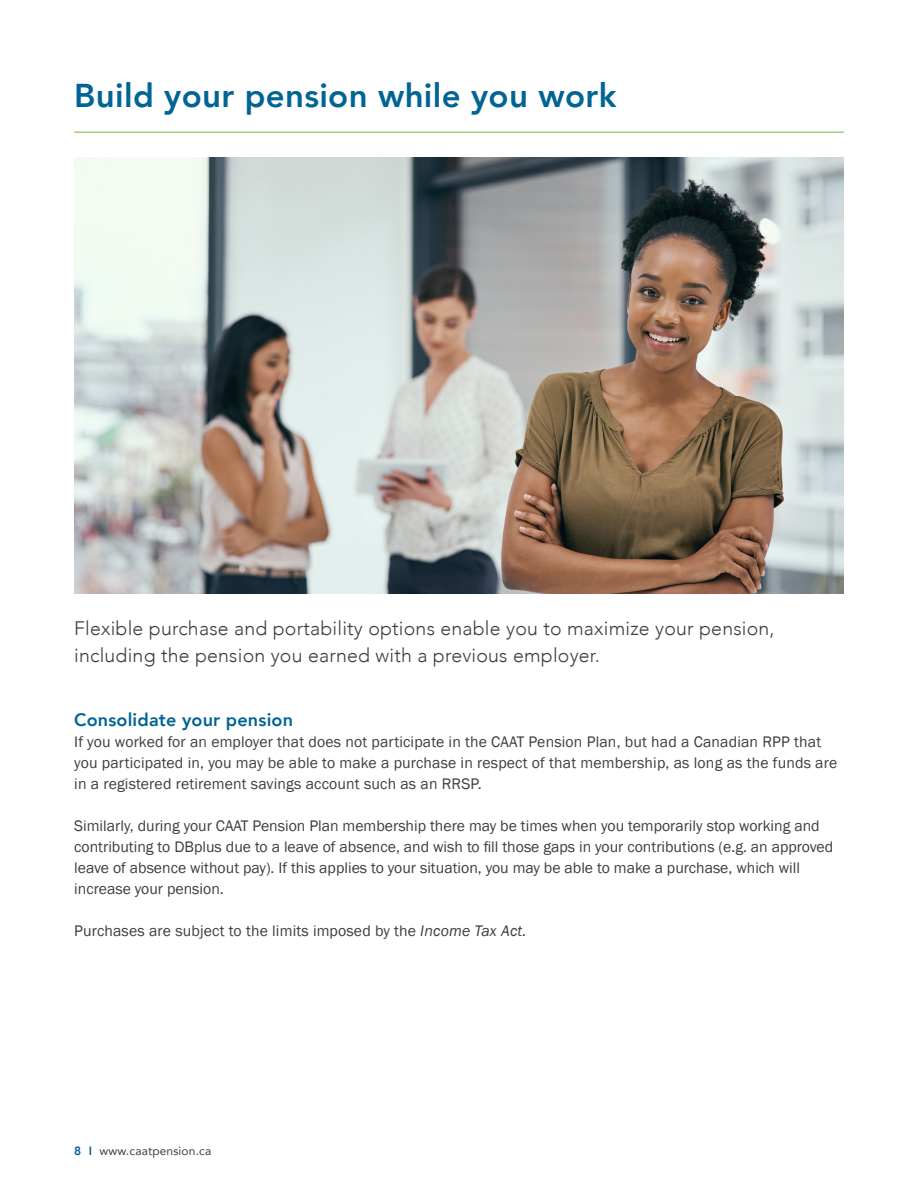
<style>
.page{position:relative;width:918px;height:1188px;background:#fff}
.page>*{position:absolute;margin:0;border:0;box-sizing:border-box;transform-origin:0 0}
.t1{font:800 33px "Avenir";letter-spacing:.01em;color:#006494}
.Paragraph_Intro_Text{font:300 19.5px/27px "Avenir";letter-spacing:.01em;color:#3e3e3f}
.t2{font:800 18px "Avenir";letter-spacing:.01em;color:#006494}
.Body_Copy{font:15.75px/21px "Franklin Gothic";color:#3e3e3f}
.t3{font:12px "Avenir";letter-spacing:.01em;color:#3e3e3f}
.s1{font-style:italic}
.s2{font-weight:800;color:#006494}
</style>
<div class="page">
<img style="left:74px;top:157px;width:770px;height:437px">
<hr style="left:74px;top:132px;width:770px;height:1px;background:#6cb43f">
<h2 class="t1" style="left:74px;top:70px;width:544px">Build your pension while you work</h2>
<p class="Paragraph_Intro_Text" style="left:74px;top:614px;width:702px">Flexible purchase and portability options enable you to maximize your pension, including the pension you earned with a previous employer.</p>
<h3 class="t2" style="left:74px;top:706px;width:220px">Consolidate your pension</h3>
<p class="Body_Copy" style="left:74px;top:732px;width:765px">If you worked for an employer that does not participate in the CAAT Pension Plan, but had a Canadian RPP that you participated in, you may be able to make a purchase in respect of that membership, as long as the funds are in a registered retirement savings account such as an RRSP.</p>
<p class="Body_Copy" style="left:74px;top:816px;width:760px">Similarly, during your CAAT Pension Plan membership there may be times when you temporarily stop working and contributing to DBplus due to a leave of absence, and wish to fill those gaps in your contributions (e.g. an approved leave of absence without pay). If this applies to your situation, you may be able to make a purchase, which will increase your pension.</p>
<p class="Body_Copy" style="left:74px;top:921px;width:454px">Purchases are subject to the limits imposed by the <span class="s1">Income Tax Act.</span></p>
<p class="t3" style="left:74px;top:1141px;width:139px"><span class="s2">8 I</span> www.caatpension.ca</p>
</div>
